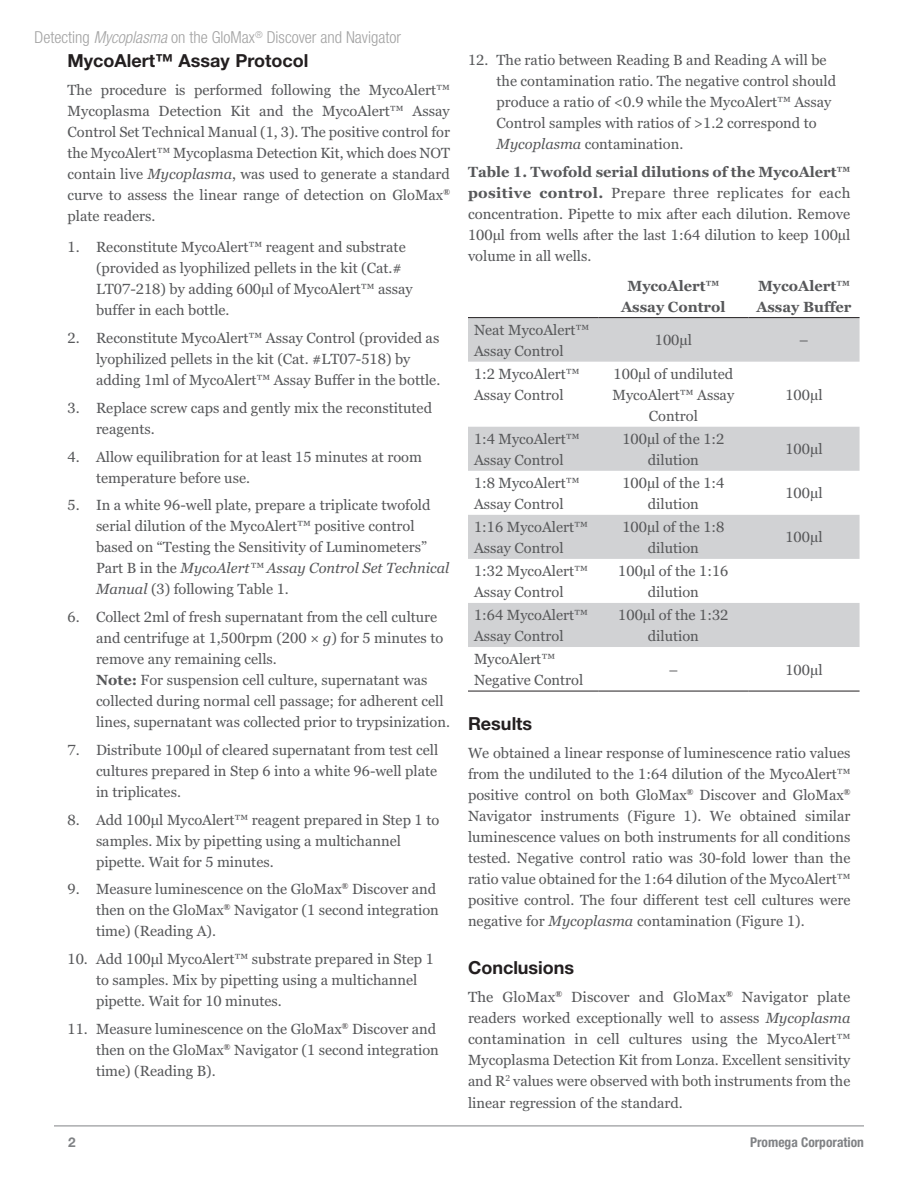
<style>
.page{position:relative;width:918px;height:1188px;background:#fff}
.page>*{position:absolute;margin:0;border:0;box-sizing:border-box;transform-origin:0 0}
.Subhead{font:700 18px "Helvetica Neue LT Std";color:#231f20}
.t1{font:300 condensed 16.5px "Helvetica Neue LT Std";color:#a3a3a3}
.Protocol{font:14.7px/21px "Georgia Pro";color:#57585a}
.Body{font:14.7px/21px "Georgia Pro";color:#57585a;text-align:justify}
.Body_Copy{font:14.7px/21px "Georgia Pro";color:#57585a;text-align:justify}
.Protocol-2{font:700 14.7px/21px "Georgia Pro";color:#57585a;text-align:center}
.t2{font:700 condensed 13.5px "Helvetica Neue LT Std";color:#808285}
.t3{font:700 13.5px "Helvetica Neue LT Std";color:#808285}
.s1{font-style:italic}
.s2{font-weight:700}
</style>
<div class="page">
<hr style="left:54px;top:1126px;width:810px;height:1px;background:#808285">
<svg style="left:468px;top:318px;width:392px;height:329px;fill:#d1d2d4"></svg>
<hr style="left:468px;top:691px;width:130px;height:1px;background:#231f20">
<hr style="left:598px;top:691px;width:150px;height:1px;background:#231f20">
<hr style="left:748px;top:691px;width:112px;height:1px;background:#231f20">
<hr style="left:468px;top:317px;width:130px;height:1px;background:#231f20">
<hr style="left:598px;top:317px;width:150px;height:1px;background:#231f20">
<hr style="left:748px;top:317px;width:112px;height:1px;background:#231f20">
<p class="t1" style="left:35px;top:28px;width:368px">Detecting <span class="s1">Mycoplasma</span> on the GloMax<sup>®</sup> Discover and Navigator</p>
<p class="Subhead" style="left:68px;top:49px;width:242px">MycoAlert™ Assay Protocol</p>
<p class="Body" style="left:68px;top:80px;width:384px">The procedure is performed following the MycoAlert™ Mycoplasma Detection Kit and the MycoAlert™ Assay Control Set Technical Manual (1, 3). The positive control for the MycoAlert™ Mycoplasma Detection Kit, which does NOT contain live <span class="s1">Mycoplasma</span>, was used to generate a standard curve to assess the linear range of detection on GloMax<sup>® </sup>plate readers.</p>
<p class="Protocol" style="left:96px;top:237px;width:318px;text-indent:-28px">1. Reconstitute MycoAlert™ reagent and substrate (provided as lyophilized pellets in the kit (Cat.# LT07-218) by adding 600µl of MycoAlert™ assay buffer in each bottle.</p>
<p class="Protocol" style="left:96px;top:328px;width:346px;text-indent:-28px">2. Reconstitute MycoAlert™ Assay Control (provided as lyophilized pellets in the kit (Cat. #LT07-518) by adding 1ml of MycoAlert™ Assay Buffer in the bottle.</p>
<p class="Protocol" style="left:96px;top:398px;width:338px;text-indent:-28px">3. Replace screw caps and gently mix the reconstituted reagents.</p>
<p class="Protocol" style="left:96px;top:447px;width:328px;text-indent:-28px">4. Allow equilibration for at least 15 minutes at room temperature before use.</p>
<p class="Protocol" style="left:96px;top:495px;width:355px;text-indent:-28px">5. In a white 96-well plate, prepare a triplicate twofold serial dilution of the MycoAlert™ positive control based on “Testing the Sensitivity of Luminometers” Part B in the <span class="s1">MycoAlert™ Assay Control Set Technical Manual</span> (3) following Table 1.</p>
<p class="Protocol" style="left:96px;top:607px;width:356px;text-indent:-28px">6. Collect 2ml of fresh supernatant from the cell culture and centrifuge at 1,500rpm (200 × <span class="s1">g</span>) for 5 minutes to remove any remaining cells.<br><span class="s2">Note:</span> For suspension cell culture, supernatant was collected during normal cell passage; for adherent cell lines, supernatant was collected prior to trypsinization.</p>
<p class="Protocol" style="left:96px;top:740px;width:344px;text-align:justify;text-indent:-28px">7. Distribute 100μl of cleared supernatant from test cell cultures prepared in Step 6 into a white 96-well plate in triplicates.</p>
<p class="Protocol" style="left:96px;top:810px;width:345px;text-indent:-28px">8. Add 100μl MycoAlert™ reagent prepared in Step 1 to samples. Mix by pipetting using a multichannel pipette. Wait for 5 minutes.</p>
<p class="Protocol" style="left:96px;top:879px;width:344px;text-indent:-28px">9. Measure luminescence on the GloMax<sup>®</sup> Discover and then on the GloMax<sup>®</sup> Navigator (1 second integration time) (Reading A).</p>
<p class="Protocol" style="left:96px;top:949px;width:339px;text-indent:-28px">10. Add 100μl MycoAlert™ substrate prepared in Step 1 to samples. Mix by pipetting using a multichannel pipette. Wait for 10 minutes.</p>
<p class="Protocol" style="left:96px;top:1019px;width:344px;text-indent:-28px">11. Measure luminescence on the GloMax<sup>®</sup> Discover and then on the GloMax<sup>®</sup> Navigator (1 second integration time) (Reading B).</p>
<p class="t3" style="left:68px;top:1134px;width:9px">2</p>
<p class="Protocol" style="left:496px;top:50px;width:341px;text-indent:-28px">12. The ratio between Reading B and Reading A will be the contamination ratio. The negative control should produce a ratio of &lt;0.9 while the MycoAlert™ Assay Control samples with ratios of &gt;1.2 correspond to <span class="s1">Mycoplasma</span> contamination.</p>
<p class="Body_Copy" style="left:468px;top:162px;width:384px"><span class="s2">Table 1. Twofold serial dilutions of the MycoAlert™ positive control.</span> Prepare three replicates for each concentration. Pipette to mix after each dilution. Remove 100µl from wells after the last 1:64 dilution to keep 100µl volume in all wells.</p>
<p class="Protocol-2" style="left:621px;top:276px;width:106px">MycoAlert™<br>Assay Control</p>
<p class="Protocol-2" style="left:756px;top:276px;width:97px;text-align:left">MycoAlert™<br>Assay Buffer</p>
<p class="Protocol" style="left:474px;top:320px;width:117px">Neat MycoAlert™<br>Assay Control</p>
<p class="Protocol" style="left:655px;top:330px;width:39px">100µl</p>
<p class="Protocol" style="left:799px;top:330px;width:11px">–</p>
<p class="Protocol" style="left:474px;top:364px;width:107px">1:2 MycoAlert™<br>Assay Control</p>
<p class="Protocol" style="left:613px;top:364px;width:123px;text-align:center">100µl of undiluted<br>MycoAlert™ Assay<br>Control</p>
<p class="Protocol" style="left:785px;top:385px;width:39px">100µl</p>
<p class="Protocol" style="left:474px;top:429px;width:107px">1:4 MycoAlert™<br>Assay Control</p>
<p class="Protocol" style="left:622px;top:429px;width:104px;text-align:center">100µl of the 1:2 dilution</p>
<p class="Protocol" style="left:785px;top:439px;width:39px">100µl</p>
<p class="Protocol" style="left:474px;top:473px;width:107px">1:8 MycoAlert™<br>Assay Control</p>
<p class="Protocol" style="left:622px;top:473px;width:104px;text-align:center">100µl of the 1:4 dilution</p>
<p class="Protocol" style="left:785px;top:483px;width:39px">100µl</p>
<p class="Protocol" style="left:474px;top:517px;width:115px">1:16 MycoAlert™<br>Assay Control</p>
<p class="Protocol" style="left:622px;top:517px;width:104px;text-align:center">100µl of the 1:8 dilution</p>
<p class="Protocol" style="left:785px;top:527px;width:39px">100µl</p>
<p class="Protocol" style="left:474px;top:561px;width:115px">1:32 MycoAlert™<br>Assay Control</p>
<p class="Protocol" style="left:618px;top:561px;width:112px;text-align:center">100µl of the 1:16 dilution</p>
<p class="Protocol" style="left:474px;top:605px;width:115px">1:64 MycoAlert™<br>Assay Control</p>
<p class="Protocol" style="left:618px;top:605px;width:112px;text-align:center">100µl of the 1:32 dilution</p>
<p class="Protocol" style="left:474px;top:649px;width:111px">MycoAlert™<br>Negative Control</p>
<p class="Protocol" style="left:669px;top:660px;width:11px">–</p>
<p class="Protocol" style="left:785px;top:660px;width:39px">100µl</p>
<p class="Subhead" style="left:468px;top:712px;width:66px">Results</p>
<p class="Body" style="left:468px;top:743px;width:384px">We obtained a linear response of luminescence ratio values from the undiluted to the 1:64 dilution of the MycoAlert™ positive control on both GloMax<sup>®</sup> Discover and GloMax<sup>® </sup>Navigator instruments (Figure 1). We obtained similar luminescence values on both instruments for all conditions tested. Negative control ratio was 30-fold lower than the ratio value obtained for the 1:64 dilution of the MycoAlert™ positive control. The four different test cell cultures were negative for <span class="s1">Mycoplasma</span> contamination (Figure 1).</p>
<p class="Subhead" style="left:468px;top:957px;width:108px">Conclusions</p>
<p class="Body" style="left:468px;top:987px;width:384px">The GloMax<sup>®</sup> Discover and GloMax<sup>®</sup> Navigator plate readers worked exceptionally well to assess <span class="s1">Mycoplasma </span>contamination in cell cultures using the MycoAlert™ Mycoplasma Detection Kit from Lonza. Excellent sensitivity and R<sup>2</sup> values were observed with both instruments from the linear regression of the standard.</p>
<p class="t2" style="left:750px;top:1134px;width:115px">Promega Corporation</p>
</div>
